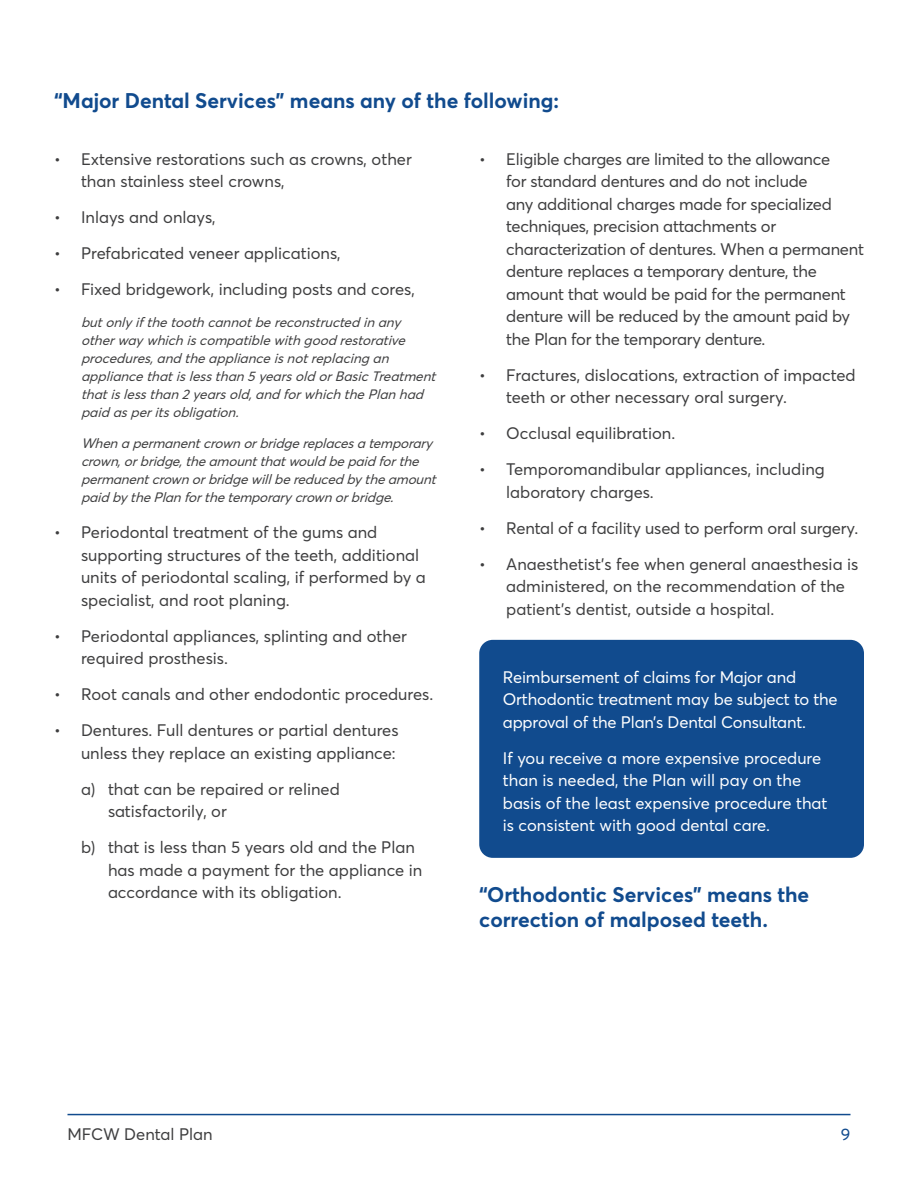
<style>
.page{position:relative;width:918px;height:1188px;background:#fff}
.page>*{position:absolute;margin:0;border:0;box-sizing:border-box;transform-origin:0 0}
.t1{font:700 21px/25.2px "Averta PE";color:#114b8e}
.t2{font:16.5px/22.5px "Averta PE";color:#3e3e3f}
.Para{font:16.5px/22.5px "Averta PE";letter-spacing:-.01em;color:#fff}
.t3{font:16.5px "Averta PE";color:#114b8e}
.Small_Para{font:italic 13.5px/18px "Averta PE";color:#3e3e3f}
</style>
<div class="page">
<div style="left:479px;top:640px;width:385px;height:218px;background:#114b8e;border-radius:14px"></div>
<hr style="left:68px;top:1114px;width:782px;height:1px;background:#114b8e">
<h3 class="t1" style="left:54px;top:87px;width:507px">“Major Dental Services” means any of the following:</h3>
<p class="t2" style="left:81px;top:147px;width:332px;text-indent:-27px">• Extensive restorations such as crowns, other than stainless steel crowns,</p>
<p class="t2" style="left:54px;top:205px;width:163px">• Inlays and onlays,</p>
<p class="t2" style="left:54px;top:241px;width:288px">• Prefabricated veneer applications,</p>
<p class="t2" style="left:54px;top:277px;width:362px">• Fixed bridgework, including posts and cores,</p>
<p class="Small_Para" style="left:81px;top:312px;width:361px">butonlyifthetoothcannotbereconstructedinany otherwaywhichiscompatiblewithgoodrestorative procedures,andtheapplianceisnotreplacingan appliancethatislessthan5yearsoldorBasicTreatment thatislessthan2yearsold,andforwhichthePlanhad paidasperitsobligation.</p>
<p class="Small_Para" style="left:81px;top:434px;width:361px">Whenapermanentcrownorbridgereplacesatemporary crown,orbridge,theamountthatwouldbepaidforthe permanentcrownorbridgewillbereducedbytheamount paidbythePlanforthetemporarycrownorbridge.</p>
<p class="t2" style="left:81px;top:520px;width:346px;text-indent:-27px">• Periodontal treatment of the gums and supporting structures of the teeth, additional units of periodontal scaling, if performed by a specialist, and root planing.</p>
<p class="t2" style="left:81px;top:624px;width:327px;text-indent:-27px">• Periodontal appliances, splinting and other required prosthesis.</p>
<p class="t2" style="left:54px;top:682px;width:381px">• Root canals and other endodontic procedures.</p>
<p class="t2" style="left:54px;top:718px;width:346px;text-align:right">• Dentures. Full dentures or partial dentures unless they replace an existing appliance:</p>
<p class="t2" style="left:108px;top:777px;width:233px;text-indent:-27px">a) that can be repaired or relined satisfactorily, or</p>
<p class="t2" style="left:108px;top:835px;width:316px;text-indent:-27px">b) that is less than 5 years old and the Plan has made a payment for the appliance in accordance with its obligation.</p>
<p class="t2" style="left:506px;top:147px;width:359px;text-indent:-27px">• Eligible charges are limited to the allowance<br>for standard dentures and do not include<br>any additional charges made for specialized techniques, precision attachments or characterization of dentures. When a permanent denture replaces a temporary denture, the amount that would be paid for the permanent denture will be reduced by the amount paid by the Plan for the temporary denture.</p>
<p class="t2" style="left:506px;top:363px;width:351px;text-indent:-27px">• Fractures, dislocations, extraction of impacted teeth or other necessary oral surgery.</p>
<p class="t2" style="left:479px;top:421px;width:198px">• Occlusal equilibration.</p>
<p class="t2" style="left:506px;top:457px;width:320px;text-indent:-27px">• Temporomandibular appliances, including laboratory charges.</p>
<p class="t2" style="left:479px;top:516px;width:381px">• Rental of a facility used to perform oral surgery.</p>
<p class="t2" style="left:506px;top:552px;width:354px;text-indent:-27px">• Anaesthetist’s fee when general anaesthesia is administered, on the recommendation of the patient’s dentist, outside a hospital.</p>
<p class="Para" style="left:503px;top:665px;width:336px">Reimbursement of claims for Major and<br>Orthodontic treatment may be subject to the approval of the Plan’s Dental Consultant.</p>
<p class="Para" style="left:503px;top:746px;width:326px">If you receive a more expensive procedure than is needed, the Plan will pay on the basis of the least expensive procedure that is consistent with good dental care.</p>
<h3 class="t1" style="left:479px;top:881px;width:332px">“Orthodontic Services” means the correction of malposed teeth.</h3>
<p class="t2" style="left:68px;top:1122px;width:147px">MFCW Dental Plan</p>
<p class="t3" style="left:841px;top:1122px;width:11px">9</p>
</div>
